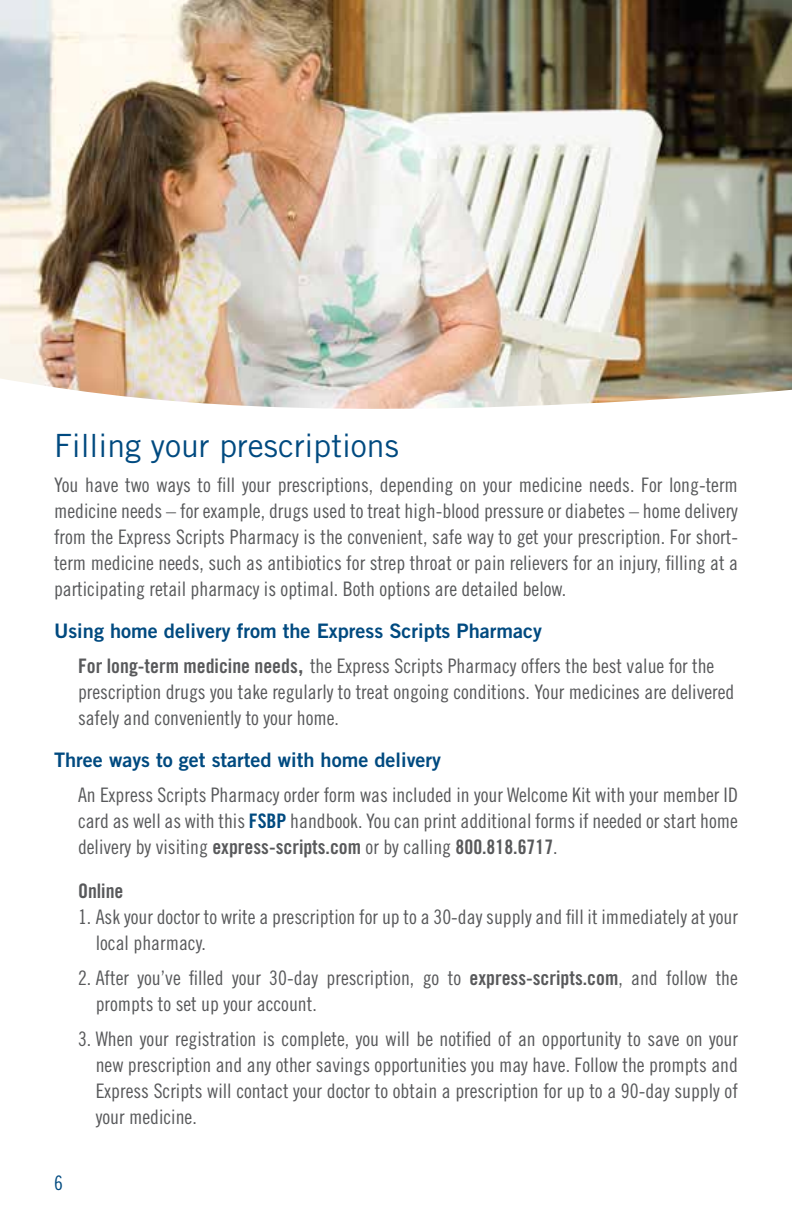
<style>
.page{position:relative;width:792px;height:1224px;background:#fff}
.page>*{position:absolute;margin:0;border:0;box-sizing:border-box;transform-origin:0 0}
.t1{font:32px "Trade Gothic";color:#004a80}
.t2{font:20px/26px "Trade Gothic Cond Eighteen";color:#58595b}
.t3{font:20px "Trade Gothic Bold Two";color:#004a80}
.t4{font:20px "Trade Gothic Bold Cond Twenty";color:#58595b}
.t5{font:20px "Trade Gothic Cond Eighteen";color:#004a80}
.s1{font-family:"Trade Gothic Bold Cond Twenty"}
.s2{font-family:"Trade Gothic Bold Two"}
.s3{font-family:"Trade Gothic Bold Cond Twenty";color:#004a80}
.s4{font-family:"Trade Gothic Cond Eighteen"}
</style>
<div class="page">
<img style="left:0;top:0;width:792px;height:198px">
<img style="left:0;top:198px;width:792px;height:211px">
<h1 class="t1" style="left:54px;top:426px;width:346px">Filling your prescriptions</h1>
<p class="t2" style="left:54px;top:471px;width:686px;text-align:justify">You have two ways to fill your prescriptions, depending on your medicine needs. For long-term medicine needs – for example, drugs used to treat high-blood pressure or diabetes – home delivery from the Express Scripts Pharmacy is the convenient, safe way to get your prescription. For short&shy;term medicine needs, such as antibiotics for strep throat or pain relievers for an injury, filling at a participating retail pharmacy is optimal. Both options are detailed below.</p>
<p class="t3" style="left:54px;top:618px;width:490px">Using home delivery from the Express Scripts Pharmacy</p>
<p class="t2" style="left:78px;top:652px;width:658px"><span class="s1">For long-term medicine needs</span><span class="s2">,</span> the Express Scripts Pharmacy offers the best value for the prescription drugs you take regularly to treat ongoing conditions. Your medicines are delivered safely and conveniently to your home.</p>
<p class="t3" style="left:54px;top:747px;width:389px">Three ways to get started with home delivery</p>
<p class="t2" style="left:78px;top:781px;width:662px">An Express Scripts Pharmacy order form was included in your Welcome Kit with your member ID card as well as with this <span class="s3">FSBP</span> handbook. You can print additional forms if needed or start home</p>
<p class="t4" style="left:78px;top:834px;width:481px"><span class="s4">delivery by visiting</span> express-scripts.com <span class="s4">or by calling</span> 800.818.6717<span class="s4">.</span></p>
<p class="t4" style="left:78px;top:878px;width:47px">Online</p>
<p class="t2" style="left:96px;top:903px;width:644px;text-indent:-18px">1. Ask your doctor to write a prescription for up to a 30-day supply and fill it immediately at your local pharmacy.</p>
<p class="t2" style="left:96px;top:964px;width:644px;text-indent:-18px">2. After you’ve filled your 30-day prescription, go to <span class="s1">express-scripts.com</span>, and follow the prompts to set up your account.</p>
<p class="t2" style="left:96px;top:1025px;width:644px;text-align:justify;text-indent:-18px">3. When your registration is complete, you will be notified of an opportunity to save on your new prescription and any other savings opportunities you may have. Follow the prompts and Express Scripts will contact your doctor to obtain a prescription for up to a 90-day supply of your medicine.</p>
<p class="t5" style="left:54px;top:1171px;width:10px">6</p>
</div>
